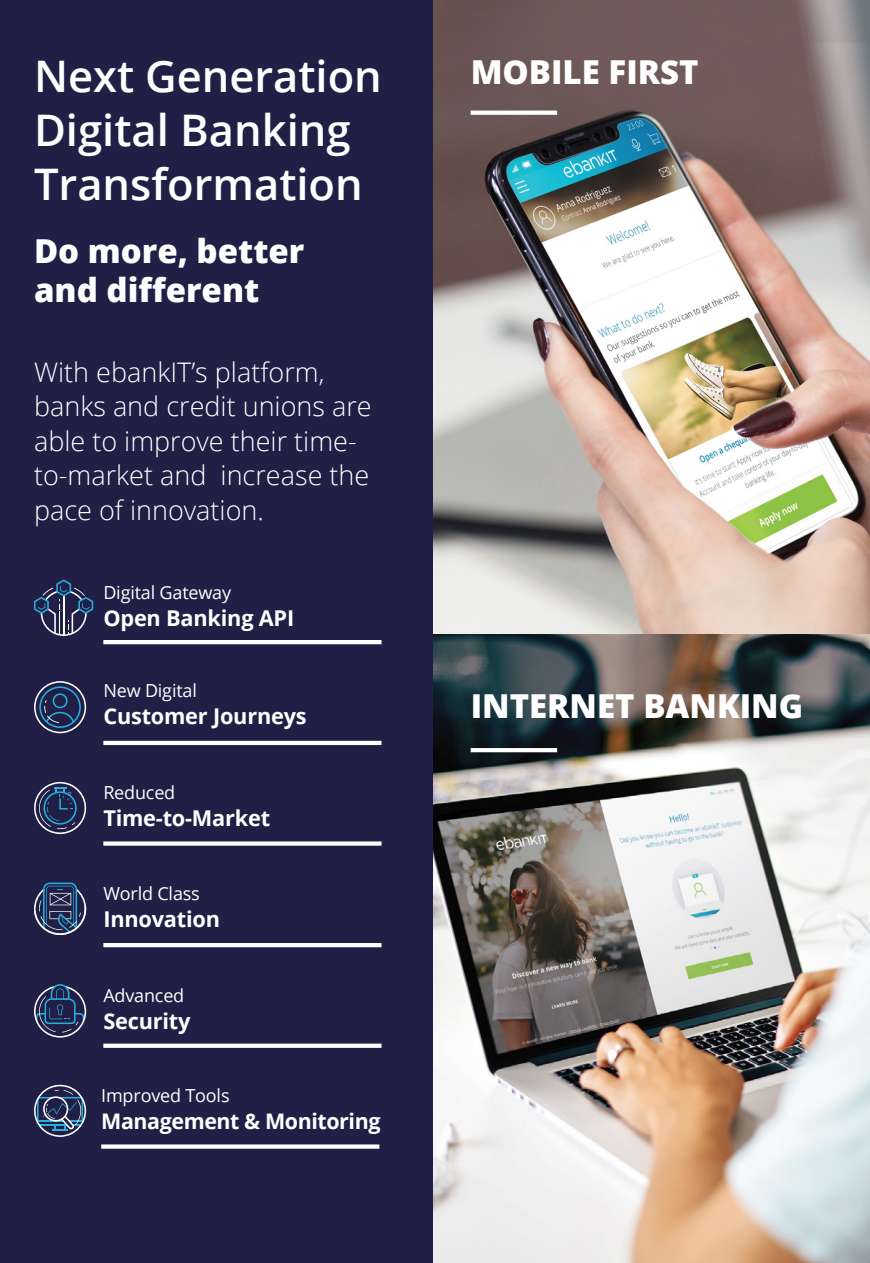
<style>
.page{position:relative;width:870px;height:1263px;background:#fff}
.page>*{position:absolute;margin:0;border:0;box-sizing:border-box;transform-origin:0 0}
.t1{font:600 43.5px/54px "Open Sans";color:#fff}
.t2{font:800 33px/39.6px "Open Sans";color:#fff}
.t3{font:800 33px "Open Sans";color:#fff}
.t4{font:300 27px/34.5px "Open Sans";color:#fff}
.t5{font:700 21.75px "Open Sans";letter-spacing:-.01em;color:#fff}
.t6{font:700 21.45px "Open Sans";letter-spacing:-.02em;color:#fff}
.t7{font:18px "Open Sans";letter-spacing:-.01em;color:#fff}
</style>
<div class="page">
<div style="left:0;top:0;width:434px;height:1263px;background:#211f46"></div>
<img style="left:434px;top:0;width:436px;height:635px">
<img style="left:434px;top:635px;width:436px;height:628px">
<svg style="left:34px;top:782px;width:52px;height:52px"></svg>
<div style="left:103px;top:841px;width:278px;height:5px;background:#fff"></div>
<svg style="left:34px;top:882px;width:52px;height:53px"></svg>
<hr style="left:103px;top:943px;width:278px;height:4px;background:#fff">
<svg style="left:34px;top:579px;width:59px;height:57px"></svg>
<hr style="left:103px;top:640px;width:278px;height:4px;background:#fff">
<svg style="left:34px;top:984px;width:52px;height:53px"></svg>
<div style="left:103px;top:1043px;width:278px;height:5px;background:#fff"></div>
<svg style="left:34px;top:1085px;width:52px;height:52px"></svg>
<div style="left:101px;top:1144px;width:278px;height:5px;background:#fff"></div>
<svg style="left:34px;top:681px;width:52px;height:52px"></svg>
<hr style="left:103px;top:741px;width:278px;height:4px;background:#fff">
<svg style="left:471px;top:111px;width:86px;height:4px"></svg>
<hr style="left:471px;top:748px;width:86px;height:4px;background:#fff">
<h1 class="t1" style="left:34px;top:48px;width:349px">Next Generation<br>Digital Banking<br>Transformation</h1>
<p class="t2" style="left:34px;top:229px;width:272px">Do more, better and different</p>
<p class="t4" style="left:34px;top:354px;width:339px">With ebankIT’s platform, banks and credit unions are able to improve their time&shy;to-market and increase the pace of innovation.</p>
<p class="t7" style="left:103px;top:580px;width:129px">Digital Gateway</p>
<p class="t5" style="left:103px;top:602px;width:192px">Open Banking API</p>
<p class="t7" style="left:103px;top:678px;width:95px">New Digital</p>
<p class="t5" style="left:103px;top:701px;width:205px">Customer Journeys</p>
<p class="t7" style="left:103px;top:780px;width:73px">Reduced</p>
<p class="t5" style="left:103px;top:803px;width:168px">Time-to-Market</p>
<p class="t7" style="left:103px;top:881px;width:98px">World Class</p>
<p class="t5" style="left:103px;top:904px;width:118px">Innovation</p>
<p class="t7" style="left:103px;top:983px;width:82px">Advanced</p>
<p class="t5" style="left:103px;top:1006px;width:89px">Security</p>
<p class="t7" style="left:101px;top:1083px;width:130px">Improved Tools</p>
<p class="t6" style="left:101px;top:1106px;width:281px">Management &amp; Monitoring</p>
<p class="t3" style="left:471px;top:46px;width:229px">MOBILE FIRST</p>
<p class="t2" style="left:471px;top:684px;width:334px">INTERNET BANKING</p>
</div>
